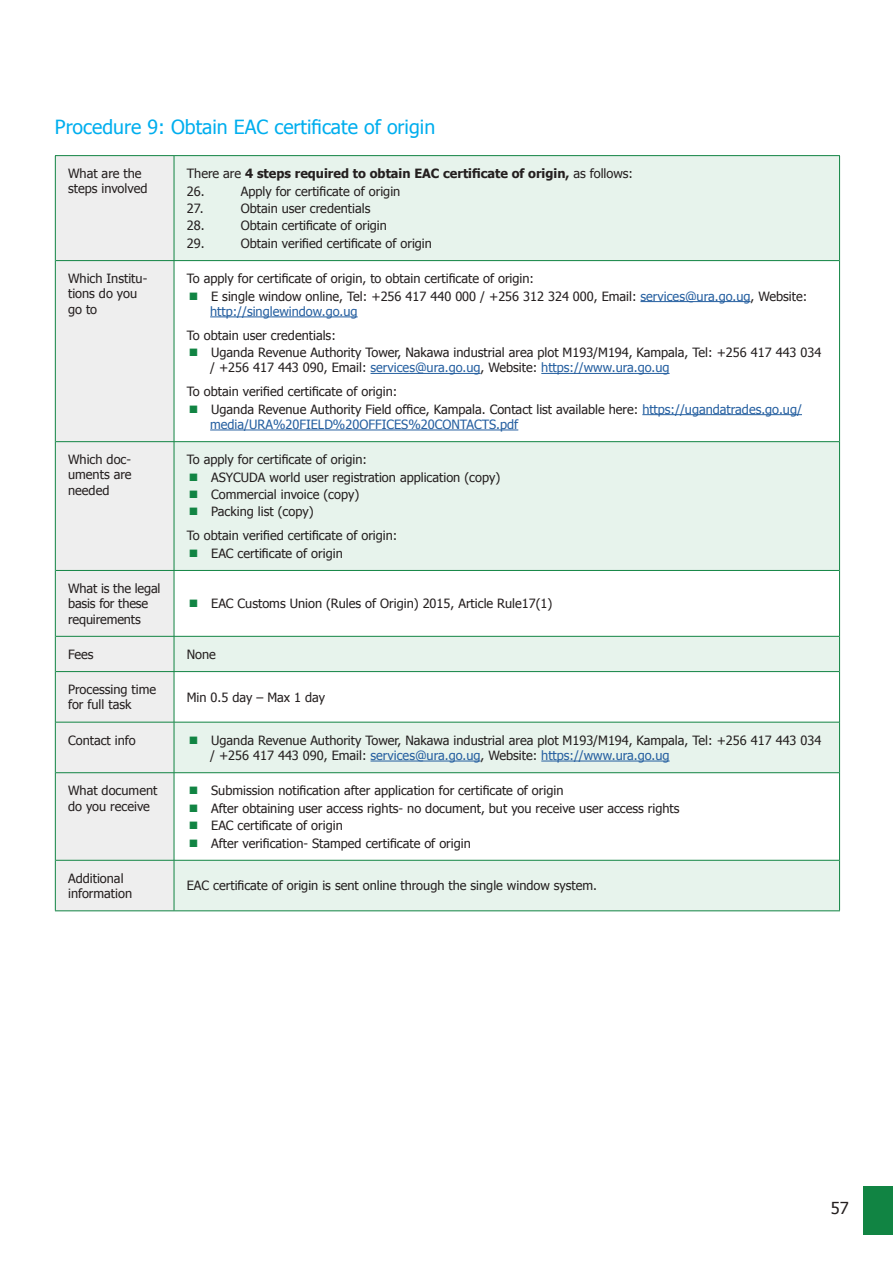
<style>
.page{position:relative;width:893px;height:1263px;background:#fff}
.page>*{position:absolute;margin:0;border:0;box-sizing:border-box;transform-origin:0 0}
.t1{font:19.5px "Tahoma";color:#00aeee}
.t2{font:16.5px "Tahoma";color:#241f1f}
.t3{font:12.75px/15.3px "Tahoma";color:#241f1f}
.t4{font:12.75px/15.3px "Tahoma";color:#255fa0}
.t5{font:700 12.75px/17.4px "Tahoma";color:#241f1f}
.s1{font-weight:400}
.s2{color:#255fa0}
.s3{color:#241f1f}
</style>
<div class="page">
<div style="left:863px;top:1186px;width:30px;height:49px;background:#118443"></div>
<div style="left:56px;top:156px;width:118px;height:754px;background:#eee"></div>
<svg style="left:175px;top:156px;width:664px;height:754px"></svg>
<hr style="left:55px;top:155px;width:119px;height:1px;background:#118443">
<hr style="left:55px;top:156px;width:1px;height:105px;background:#118443">
<hr style="left:174px;top:155px;width:666px;height:1px;background:#118443">
<hr style="left:839px;top:156px;width:1px;height:105px;background:#118443">
<hr style="left:55px;top:261px;width:1px;height:181px;background:#118443">
<hr style="left:839px;top:261px;width:1px;height:181px;background:#118443">
<hr style="left:55px;top:442px;width:1px;height:128px;background:#118443">
<hr style="left:839px;top:442px;width:1px;height:128px;background:#118443">
<hr style="left:55px;top:570px;width:1px;height:66px;background:#118443">
<hr style="left:839px;top:570px;width:1px;height:66px;background:#118443">
<hr style="left:55px;top:636px;width:1px;height:36px;background:#118443">
<hr style="left:839px;top:636px;width:1px;height:36px;background:#118443">
<hr style="left:55px;top:672px;width:1px;height:50px;background:#118443">
<hr style="left:839px;top:672px;width:1px;height:50px;background:#118443">
<hr style="left:55px;top:722px;width:1px;height:51px;background:#118443">
<hr style="left:839px;top:722px;width:1px;height:51px;background:#118443">
<hr style="left:55px;top:773px;width:1px;height:87px;background:#118443">
<hr style="left:839px;top:773px;width:1px;height:87px;background:#118443">
<hr style="left:55px;top:860px;width:1px;height:50px;background:#118443">
<hr style="left:839px;top:860px;width:1px;height:50px;background:#118443">
<hr style="left:55px;top:910px;width:119px;height:1px;background:#118443">
<hr style="left:174px;top:910px;width:666px;height:1px;background:#118443">
<hr style="left:174px;top:156px;width:1px;height:104px;background:#118443">
<hr style="left:56px;top:260px;width:118px;height:1px;background:#118443">
<hr style="left:174px;top:260px;width:665px;height:1px;background:#118443">
<hr style="left:174px;top:261px;width:1px;height:180px;background:#118443">
<hr style="left:56px;top:441px;width:118px;height:1px;background:#118443">
<hr style="left:174px;top:441px;width:665px;height:1px;background:#118443">
<hr style="left:174px;top:442px;width:1px;height:128px;background:#118443">
<hr style="left:56px;top:570px;width:118px;height:1px;background:#118443">
<hr style="left:174px;top:570px;width:665px;height:1px;background:#118443">
<hr style="left:174px;top:571px;width:1px;height:65px;background:#118443">
<hr style="left:56px;top:636px;width:118px;height:1px;background:#118443">
<hr style="left:174px;top:636px;width:665px;height:1px;background:#118443">
<hr style="left:174px;top:636px;width:1px;height:35px;background:#118443">
<hr style="left:56px;top:671px;width:118px;height:1px;background:#118443">
<hr style="left:174px;top:671px;width:665px;height:1px;background:#118443">
<hr style="left:174px;top:672px;width:1px;height:50px;background:#118443">
<hr style="left:56px;top:722px;width:118px;height:1px;background:#118443">
<hr style="left:174px;top:722px;width:665px;height:1px;background:#118443">
<hr style="left:174px;top:722px;width:1px;height:50px;background:#118443">
<hr style="left:56px;top:772px;width:118px;height:1px;background:#118443">
<hr style="left:174px;top:772px;width:665px;height:1px;background:#118443">
<hr style="left:174px;top:773px;width:1px;height:87px;background:#118443">
<hr style="left:56px;top:860px;width:118px;height:1px;background:#118443">
<hr style="left:174px;top:860px;width:665px;height:1px;background:#118443">
<hr style="left:174px;top:860px;width:1px;height:50px;background:#118443">
<hr style="left:640px;top:301px;width:110px;height:1px;background:#255fa0">
<hr style="left:210px;top:316px;width:148px;height:1px;background:#255fa0">
<hr style="left:370px;top:373px;width:111px;height:1px;background:#255fa0">
<hr style="left:541px;top:373px;width:129px;height:1px;background:#255fa0">
<hr style="left:642px;top:414px;width:160px;height:1px;background:#255fa0">
<hr style="left:210px;top:430px;width:308px;height:1px;background:#255fa0">
<hr style="left:370px;top:761px;width:111px;height:1px;background:#255fa0">
<hr style="left:541px;top:761px;width:129px;height:1px;background:#255fa0">
<svg style="left:190px;top:292px;width:7px;height:8px"></svg>
<svg style="left:190px;top:349px;width:7px;height:7px"></svg>
<svg style="left:190px;top:405px;width:7px;height:8px"></svg>
<svg style="left:190px;top:473px;width:7px;height:8px"></svg>
<svg style="left:190px;top:491px;width:7px;height:7px"></svg>
<svg style="left:190px;top:508px;width:7px;height:7px"></svg>
<svg style="left:190px;top:549px;width:7px;height:8px"></svg>
<svg style="left:190px;top:600px;width:7px;height:7px"></svg>
<svg style="left:190px;top:736px;width:7px;height:8px"></svg>
<svg style="left:190px;top:787px;width:7px;height:7px"></svg>
<svg style="left:190px;top:804px;width:7px;height:8px"></svg>
<svg style="left:190px;top:822px;width:7px;height:7px"></svg>
<svg style="left:190px;top:839px;width:7px;height:7px"></svg>
<h1 class="t1" style="left:55px;top:114px;width:382px">Procedure 9: Obtain EAC certificate of origin</h1>
<p class="t3" style="left:68px;top:165px;width:81px">What are the steps involved</p>
<p class="t5" style="left:187px;top:164px;width:448px"><span class="s1">There are</span> 4 steps required to obtain EAC certificate of origin, <span class="s1">as follows:<br>26.</span></p>
<p class="t3" style="left:241px;top:183px;width:161px">Apply for certificate of origin</p>
<p class="t3" style="left:187px;top:200px;width:18px">27.</p>
<p class="t3" style="left:241px;top:200px;width:131px">Obtain user credentials</p>
<p class="t3" style="left:187px;top:218px;width:19px">28.</p>
<p class="t3" style="left:241px;top:218px;width:148px">Obtain certificate of origin</p>
<p class="t3" style="left:187px;top:235px;width:19px">29.</p>
<p class="t3" style="left:241px;top:235px;width:193px">Obtain verified certificate of origin</p>
<p class="t3" style="left:68px;top:270px;width:81px">Which Institu&shy;tions do you go to</p>
<p class="t3" style="left:211px;top:269px;width:598px;line-height:17.4px;text-indent:-24px">To apply for certificate of origin, to obtain certificate of origin:<br>E single window online, Tel: +256 417 440 000 / +256 312 324 000, Email: <span class="s2">services@ura.go.ug</span>, Website:</p>
<p class="t4" style="left:210px;top:303px;width:149px">http://singlewindow.go.ug</p>
<p class="t3" style="left:211px;top:326px;width:612px;line-height:17.4px;text-indent:-24px">To obtain user credentials:<br>Uganda Revenue Authority Tower, Nakawa industrial area plot M193/M194, Kampala, Tel: +256 417 443 034</p>
<p class="t3" style="left:187px;top:355px;width:484px;line-height:23.9px;text-indent:23px">/ +256 417 443 090, Email: <span class="s2">services@ura.go.ug</span>, Website: <span class="s2">https://www.ura.go.ug<br></span>To obtain verified certificate of origin:</p>
<p class="t4" style="left:210px;top:401px;width:593px"><span class="s3">Uganda Revenue Authority Field office, Kampala. Contact list available here:</span> https://ugandatrades.go.ug/ media/URA%20FIELD%20OFFICES%20CONTACTS.pdf</p>
<p class="t3" style="left:68px;top:451px;width:65px;text-align:justify">Which doc&shy;uments are needed</p>
<p class="t3" style="left:211px;top:450px;width:291px;line-height:17.4px;text-indent:-24px">To apply for certificate of origin:<br>ASYCUDA world user registration application (copy)<br>Commercial invoice (copy)<br>Packing list (copy)</p>
<p class="t3" style="left:211px;top:526px;width:188px;line-height:17.4px;text-indent:-24px">To obtain verified certificate of origin:<br>EAC certificate of origin</p>
<p class="t3" style="left:68px;top:580px;width:94px">What is the legal basis for these requirements</p>
<p class="t3" style="left:211px;top:595px;width:343px">EAC Customs Union (Rules of Origin) 2015, Article Rule17(1)</p>
<p class="t3" style="left:68px;top:646px;width:27px">Fees</p>
<p class="t3" style="left:187px;top:646px;width:31px">None</p>
<p class="t3" style="left:68px;top:681px;width:90px">Processing time for full task</p>
<p class="t3" style="left:187px;top:689px;width:140px">Min 0.5 day – Max 1 day</p>
<p class="t3" style="left:68px;top:732px;width:69px">Contact info</p>
<p class="t3" style="left:210px;top:732px;width:613px">Uganda Revenue Authority Tower, Nakawa industrial area plot M193/M194, Kampala, Tel: +256 417 443 034 / +256 417 443 090, Email: <span class="s2">services@ura.go.ug</span>, Website: <span class="s2">https://www.ura.go.ug</span></p>
<p class="t3" style="left:68px;top:782px;width:91px">What document do you receive</p>
<p class="t3" style="left:211px;top:781px;width:470px;line-height:17.4px">Submission notification after application for certificate of origin<br>After obtaining user access rights- no document, but you receive user access rights EAC certificate of origin<br>After verification- Stamped certificate of origin</p>
<p class="t3" style="left:68px;top:870px;width:66px">Additional information</p>
<p class="t3" style="left:187px;top:877px;width:412px">EAC certificate of origin is sent online through the single window system.</p>
<p class="t2" style="left:831px;top:1197px;width:20px">57</p>
</div>
